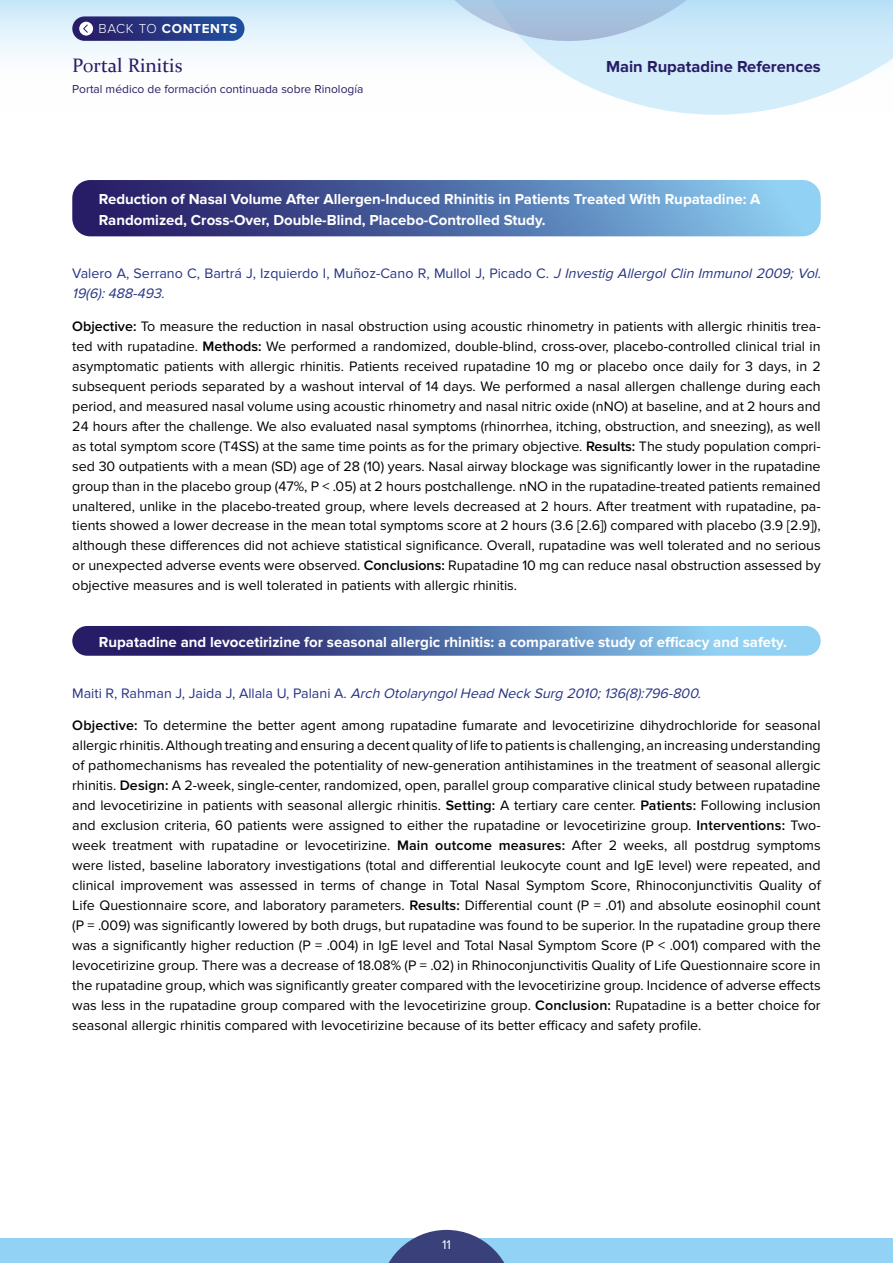
<style>
.page{position:relative;width:893px;height:1263px;background:#fff}
.page>*{position:absolute;margin:0;border:0;box-sizing:border-box;transform-origin:0 0}
.t1{font:19.5px "Constantia";color:#281d67}
.t2{font:700 16.5px "Proxima Nova";color:#281d67}
.Texto{font:700 15px/21px "Proxima Nova";color:#fff}
.Texto-2{font:14.25px/20px "Proxima Nova";color:#000;text-align:justify}
.Texto-3{font:14.25px/20px "Proxima Nova";color:#283583}
.Texto-4{font:italic 14.25px "Proxima Nova";color:#283583}
.t3{font:700 13.5px "Proxima Nova";letter-spacing:.05em;color:#fff}
.Texto-5{font:13.05px "Proxima Nova";color:#fff}
.t4{font:12px "Proxima Nova";color:#281d67}
.s1{font-weight:300}
.s2{font-style:italic}
.s3{font-weight:600}
.s4{font-style:normal}
</style>
<div class="page">
<svg style="left:72px;top:180px;width:749px;height:56px;background:#546fa8"></svg>
<svg style="left:72px;top:626px;width:749px;height:30px;background:#5671a9"></svg>
<div style="left:0;top:1238px;width:893px;height:25px;background:#92d2f4"></div>
<svg style="left:388px;top:1230px;width:117px;height:33px"></svg>
<svg style="left:0;top:0;width:893px;height:115px"></svg>
<div style="left:72px;top:16px;width:172px;height:25px;background:linear-gradient(to right,#2c1b64,#20519f);border-radius:12px"></div>
<div style="left:79px;top:22px;width:14px;height:14px;background:#fff;border-radius:50%"></div>
<svg style="left:83px;top:25px;width:5px;height:8px"></svg>
<p class="t3" style="left:98px;top:21px;width:140px"><span class="s1">BACK TO</span> CONTENTS</p>
<p class="t1" style="left:72px;top:52px;width:112px">Portal Rinitis</p>
<p class="t4" style="left:72px;top:82px;width:293px">Portal médico de formación continuada sobre Rinología</p>
<p class="t2" style="left:606px;top:57px;width:216px">Main Rupatadine References</p>
<p class="Texto" style="left:99px;top:188px;width:663px">Reduction of Nasal Volume After Allergen-Induced Rhinitis in Patients Treated With Rupatadine: A<br>Randomized, Cross-Over, Double-Blind, Placebo-Controlled Study.</p>
<p class="Texto-3" style="left:72px;top:264px;width:754px">Valero A, Serrano C, Bartrá J, Izquierdo I, Muñoz-Cano R, Mullol J, Picado C. <span class="s2">JInvestig AllergolClin Immunol2009;Vol.<br>19(6):488-493.</span></p>
<p class="Texto-2" style="left:72px;top:316px;width:750px"><span class="s3">Objective:</span> To measure the reduction in nasal obstruction using acoustic rhinometry in patients with allergic rhinitis trea&shy;ted with rupatadine. <span class="s3">Methods:</span> We performed a randomized, double-blind, cross-over, placebo-controlled clinical trial in asymptomatic patients with allergic rhinitis. Patients received rupatadine 10 mg or placebo once daily for 3 days, in 2 subsequent periods separated by a washout interval of 14 days. We performed a nasal allergen challenge during each period, and measured nasal volume using acoustic rhinometry and nasal nitric oxide (nNO) at baseline, and at 2 hours and 24 hours after the challenge. We also evaluated nasal symptoms (rhinorrhea, itching, obstruction, and sneezing), as well as total symptom score (T4SS) at the same time points as for the primary objective. <span class="s3">Results:</span> The study population compri&shy;sed 30 outpatients with a mean (SD) age of 28 (10) years. Nasal airway blockage was significantly lower in the rupatadine group than in the placebo group (47%, P &lt; .05) at 2 hours postchallenge. nNO in the rupatadine-treated patients remained unaltered, unlike in the placebo-treated group, where levels decreased at 2 hours. After treatment with rupatadine, pa&shy;tients showed a lower decrease in the mean total symptoms score at 2 hours (3.6 [2.6]) compared with placebo (3.9 [2.9]), although these differences did not achieve statistical significance. Overall, rupatadine was well tolerated and no serious or unexpected adverse events were observed. <span class="s3">Conclusions:</span> Rupatadine 10 mg can reduce nasal obstruction assessed by objective measures and is well tolerated in patients with allergic rhinitis.</p>
<p class="Texto" style="left:99px;top:632px;width:690px">Rupatadine and levocetirizine for seasonal allergic rhinitis: a comparative study of efficacy and safety.</p>
<p class="Texto-4" style="left:72px;top:685px;width:634px"><span class="s4">M a i t i R , R a h m a n J , J a i d a J , A l l a l a U , P a l a n i A .</span> Arch OtolaryngolHead Neck Surg 2010;136(8):796-800.</p>
<p class="Texto-2" style="left:72px;top:716px;width:750px"><span class="s3">Objective:</span> To determine the better agent among rupatadine fumarate and levocetirizine dihydrochloride for seasonal allergic rhinitis. Although treating and ensuring a decent quality of life to patients is challenging, an increasing understanding of pathomechanisms has revealed the potentiality of new-generation antihistamines in the treatment of seasonal allergic rhinitis. <span class="s3">Design:</span> A 2-week, single-center, randomized, open, parallel group comparative clinical study between rupatadine and levocetirizine in patients with seasonal allergic rhinitis. <span class="s3">Setting:</span> A tertiary care center. <span class="s3">Patients:</span> Following inclusion and exclusion criteria, 60 patients were assigned to either the rupatadine or levocetirizine group. <span class="s3">Interventions:</span> Two&shy;week treatment with rupatadine or levocetirizine. <span class="s3">Main outcome measures:</span> After 2 weeks, all postdrug symptoms were listed, baseline laboratory investigations (total and differential leukocyte count and IgE level) were repeated, and clinical improvement was assessed in terms of change in Total Nasal Symptom Score, Rhinoconjunctivitis Quality of Life Questionnaire score, and laboratory parameters. <span class="s3">Results:</span> Differential count (P = .01) and absolute eosinophil count</p>
<p class="Texto-2" style="left:72px;top:915px;width:750px">(P = .009) was significantly lowered by both drugs, but rupatadine was found to be superior. In the rupatadine group there was a significantly higher reduction (P = .004) in IgE level and Total Nasal Symptom Score (P &lt; .001) compared with the levocetirizine group. There was a decrease of 18.08% (P = .02) in Rhinoconjunctivitis Quality of Life Questionnaire score in the rupatadine group, which was significantly greater compared with the levocetirizine group. Incidence of adverse effects was less in the rupatadine group compared with the levocetirizine group. <span class="s3">Conclusion:</span> Rupatadine is a better choice for seasonal allergic rhinitis compared with levocetirizine because of its better efficacy and safety profile.</p>
<p class="Texto-5" style="left:442px;top:1237px;width:10px">11</p>
</div>
